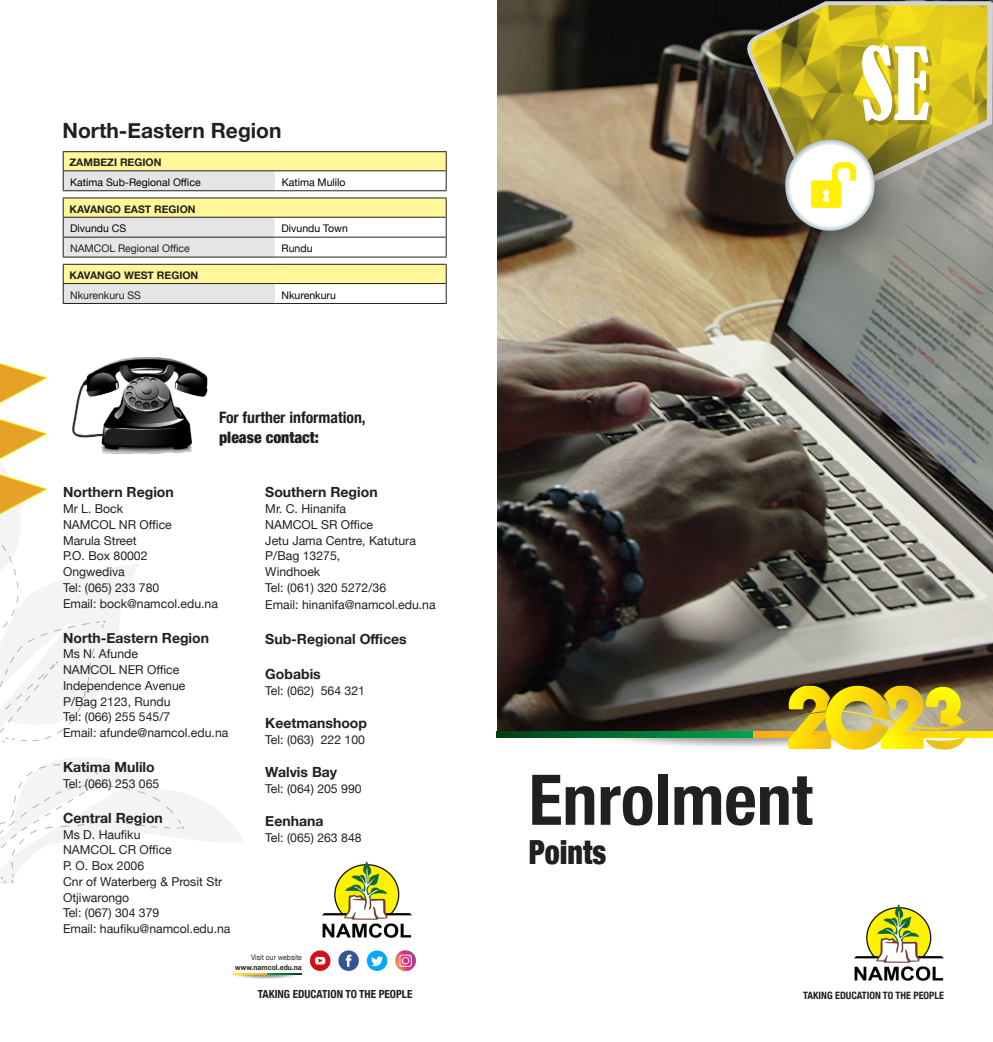
<style>
.page{position:relative;width:993px;height:1042px;background:#fff}
.page>*{position:absolute;margin:0;border:0;box-sizing:border-box;transform-origin:0 0}
.t1{font:condensed 93.62px "Bernard";color:#fff;scale:.94 1}
.t2{font:700 condensed 70px "Helvetica Neue";color:#231f20}
.t3{font:900 condensed 33.25px "Helvetica Neue";color:#231f20;scale:.9 1}
.t4{font:700 21px "Helvetica Neue";color:#231f20}
.t5{font:700 condensed 15.75px "Helvetica Neue";color:#231f20}
.t6{font:900 condensed 15.75px "Helvetica Neue";color:#231f20}
.t7{font:700 14px "Helvetica Neue";color:#231f20}
.t8{font:12.25px/15.8px "Helvetica Neue";color:#231f20}
.t9{font:700 condensed 11.2px "Helvetica Neue";color:#231f20}
.t10{font:10.5px "Helvetica Neue";color:#000001}
.t11{font:700 10.5px "Helvetica Neue";color:#231f20}
.t12{font:10.5px "Helvetica Neue";color:#231f20}
.t13{font:700 condensed 10.15px "Helvetica Neue";color:#231f20}
.t14{font:700 7.52px "Helvetica Neue";letter-spacing:.01em;color:#231f20;scale:.9 1}
.t15{font:7.52px "Helvetica Neue";letter-spacing:.01em;color:#231f20;scale:.9 1}
</style>
<div class="page">
<svg style="left:233px;top:973px;width:34px;height:2px"></svg>
<svg style="left:267px;top:973px;width:35px;height:2px"></svg>
<img style="left:322px;top:861px;width:90px;height:77px">
<svg style="left:395px;top:950px;width:21px;height:21px"></svg>
<div style="left:310px;top:950px;width:20px;height:21px;background:#d40d17;border-radius:50%"></div>
<div style="left:315px;top:957px;width:10px;height:7px;background:#fff;border-radius:3px"></div>
<svg style="left:318px;top:958px;width:4px;height:4px"></svg>
<div style="left:338px;top:950px;width:21px;height:21px;background:#385296;border-radius:50%"></div>
<svg style="left:345px;top:954px;width:6px;height:13px"></svg>
<div style="left:367px;top:950px;width:20px;height:21px;background:#00a8ff;border-radius:50%"></div>
<svg style="left:371px;top:956px;width:12px;height:10px"></svg>
<svg style="left:399px;top:954px;width:12px;height:13px"></svg>
<svg style="left:0;top:794px;width:244px;height:89px"></svg>
<svg style="left:0;top:363px;width:184px;height:519px"></svg>
<img style="left:497px;top:0;width:495px;height:731px">
<svg style="left:740px;top:0;width:252px;height:212px;background:#ad9e2a"></svg>
<div style="left:743px;top:109px;width:173px;height:175px;background:#231f20;opacity:.75"></div>
<svg style="left:785px;top:73px;width:207px;height:158px;background:#b5af6f"></svg>
<img style="left:496px;top:737px;width:496px;height:10px">
<svg style="left:752px;top:731px;width:240px;height:6px"></svg>
<svg style="left:496px;top:731px;width:256px;height:6px;background:#007133"></svg>
<div style="left:865px;top:48px;width:67px;height:77px;background:#231f20;opacity:.3"></div>
<div style="left:63px;top:152px;width:383px;height:19px;background:#fff79a"></div>
<div style="left:63px;top:171px;width:212px;height:20px;background:#e4e5e7"></div>
<hr style="left:63px;top:151px;width:212px;height:1px;background:#231f20">
<hr style="left:275px;top:151px;width:171px;height:1px;background:#231f20">
<hr style="left:63px;top:170px;width:212px;height:1px;background:#231f20">
<svg style="left:63px;top:152px;width:1px;height:38px"></svg>
<hr style="left:275px;top:170px;width:171px;height:1px;background:#231f20">
<svg style="left:445px;top:152px;width:1px;height:38px"></svg>
<hr style="left:275px;top:190px;width:171px;height:1px;background:#231f20">
<hr style="left:63px;top:190px;width:212px;height:1px;background:#231f20">
<div style="left:63px;top:198px;width:383px;height:19px;background:#fff79a"></div>
<hr style="left:274px;top:198px;width:172px;height:1px;background:#231f20">
<svg style="left:63px;top:198px;width:211px;height:59px"></svg>
<hr style="left:63px;top:257px;width:211px;height:1px;background:#231f20">
<hr style="left:274px;top:217px;width:172px;height:1px;background:#231f20">
<hr style="left:274px;top:237px;width:172px;height:1px;background:#231f20">
<svg style="left:445px;top:198px;width:1px;height:59px"></svg>
<hr style="left:274px;top:257px;width:172px;height:1px;background:#231f20">
<div style="left:63px;top:264px;width:383px;height:19px;background:#fff79a"></div>
<div style="left:63px;top:283px;width:211px;height:20px;background:#e4e5e7"></div>
<hr style="left:63px;top:264px;width:211px;height:1px;background:#231f20">
<hr style="left:274px;top:264px;width:172px;height:1px;background:#231f20">
<hr style="left:63px;top:283px;width:211px;height:1px;background:#231f20">
<svg style="left:63px;top:265px;width:1px;height:38px"></svg>
<hr style="left:63px;top:303px;width:211px;height:1px;background:#231f20">
<hr style="left:274px;top:283px;width:172px;height:1px;background:#231f20">
<svg style="left:445px;top:265px;width:1px;height:38px"></svg>
<hr style="left:274px;top:303px;width:172px;height:1px;background:#231f20">
<img style="left:854px;top:904px;width:90px;height:77px">
<svg style="left:783px;top:686px;width:192px;height:63px;background:#d5bf33"></svg>
<img style="left:62px;top:357px;width:146px;height:107px">
<p class="t4" style="left:62px;top:114px;width:220px">North-Eastern Region</p>
<p class="t11" style="left:69px;top:154px;width:93px">ZAMBEZI REGION</p>
<p class="t10" style="left:70px;top:174px;width:132px">Katima Sub-Regional Office</p>
<p class="t10" style="left:282px;top:174px;width:65px">Katima Mulilo</p>
<p class="t11" style="left:70px;top:201px;width:128px">KAVANGO EAST REGION</p>
<p class="t10" style="left:70px;top:221px;width:58px">Divundu CS</p>
<p class="t10" style="left:281px;top:221px;width:68px">Divundu Town</p>
<p class="t12" style="left:70px;top:241px;width:121px">NAMCOL Regional Office</p>
<p class="t10" style="left:281px;top:241px;width:32px">Rundu</p>
<p class="t11" style="left:70px;top:267px;width:130px">KAVANGO WEST REGION</p>
<p class="t12" style="left:70px;top:287px;width:72px">Nkurenkuru SS</p>
<p class="t10" style="left:281px;top:287px;width:56px">Nkurenkuru</p>
<p class="t5" style="left:219px;top:405px;width:148px">For further information,</p>
<p class="t6" style="left:219px;top:424px;width:101px">please contact:</p>
<p class="t7" style="left:63px;top:481px;width:112px">Northern Region</p>
<p class="t8" style="left:63px;top:501px;width:62px">Mr L. Bock</p>
<p class="t8" style="left:63px;top:517px;width:110px">NAMCOL NR Office</p>
<p class="t8" style="left:63px;top:533px;width:75px">Marula Street</p>
<p class="t8" style="left:63px;top:549px;width:86px">P.O. Box 80002</p>
<p class="t8" style="left:63px;top:564px;width:63px">Ongwediva</p>
<p class="t8" style="left:63px;top:580px;width:98px">Tel: (065) 233 780</p>
<p class="t8" style="left:63px;top:596px;width:156px">Email: bock@namcol.edu.na</p>
<p class="t7" style="left:63px;top:626px;width:147px">North-Eastern Region</p>
<p class="t8" style="left:63px;top:647px;width:76px">Ms N. Afunde</p>
<p class="t8" style="left:63px;top:662px;width:118px">NAMCOL NER Office</p>
<p class="t8" style="left:63px;top:678px;width:124px">Independence Avenue</p>
<p class="t8" style="left:63px;top:694px;width:109px">P/Bag 2123, Rundu</p>
<p class="t8" style="left:63px;top:710px;width:109px">Tel: (066) 255 545/7</p>
<p class="t8" style="left:63px;top:725px;width:167px">Email: afunde@namcol.edu.na</p>
<p class="t7" style="left:63px;top:756px;width:93px">Katima Mulilo</p>
<p class="t8" style="left:63px;top:776px;width:98px">Tel: (066) 253 065</p>
<p class="t7" style="left:63px;top:807px;width:101px">Central Region</p>
<p class="t8" style="left:63px;top:827px;width:79px">Ms D. Haufiku</p>
<p class="t8" style="left:63px;top:843px;width:110px">NAMCOL CR Office</p>
<p class="t8" style="left:63px;top:858px;width:83px">P. O. Box 2006</p>
<p class="t8" style="left:63px;top:874px;width:161px">Cnr of Waterberg &amp; Prosit Str<br>Otjiwarongo</p>
<p class="t8" style="left:63px;top:906px;width:98px">Tel: (067) 304 379</p>
<p class="t8" style="left:63px;top:921px;width:169px">Email: haufiku@namcol.edu.na</p>
<p class="t7" style="left:265px;top:481px;width:114px">Southern Region</p>
<p class="t8" style="left:265px;top:501px;width:82px">Mr. C. Hinanifa</p>
<p class="t8" style="left:265px;top:517px;width:109px">NAMCOL SR Office</p>
<p class="t8" style="left:265px;top:533px;width:152px">Jetu Jama Centre, Katutura</p>
<p class="t8" style="left:265px;top:549px;width:76px">P/Bag 13275,</p>
<p class="t8" style="left:265px;top:564px;width:56px">Windhoek</p>
<p class="t8" style="left:265px;top:580px;width:122px">Tel: (061) 320 5272/36</p>
<p class="t8" style="left:265px;top:598px;width:172px">Email: hinanifa@namcol.edu.na</p>
<p class="t7" style="left:265px;top:628px;width:143px">Sub-Regional Offices</p>
<p class="t7" style="left:265px;top:663px;width:57px">Gobabis</p>
<p class="t8" style="left:265px;top:683px;width:101px">Tel: (062) 564 321</p>
<p class="t7" style="left:265px;top:712px;width:103px">Keetmanshoop</p>
<p class="t8" style="left:265px;top:732px;width:101px">Tel: (063) 222 100</p>
<p class="t7" style="left:265px;top:761px;width:73px">Walvis Bay</p>
<p class="t8" style="left:265px;top:781px;width:98px">Tel: (064) 205 990</p>
<p class="t7" style="left:265px;top:810px;width:60px">Eenhana</p>
<p class="t8" style="left:265px;top:830px;width:98px">Tel: (065) 263 848</p>
<p class="t15" style="left:251px;top:952px;width:58px">Visit our website</p>
<p class="t14" style="left:235px;top:961px;width:76px">www.namcol.edu.na</p>
<p class="t9" style="left:258px;top:984px;width:156px">TAKING EDUCATION TO THE PEOPLE</p>
<p class="t1" style="left:860px;top:30px;width:75px">SE</p>
<p class="t2" style="left:528px;top:742px;width:285px">Enrolment</p>
<p class="t3" style="left:528px;top:825px;width:88px">Points</p>
<p class="t13" style="left:803px;top:987px;width:142px">TAKING EDUCATION TO THE PEOPLE</p>
</div>
